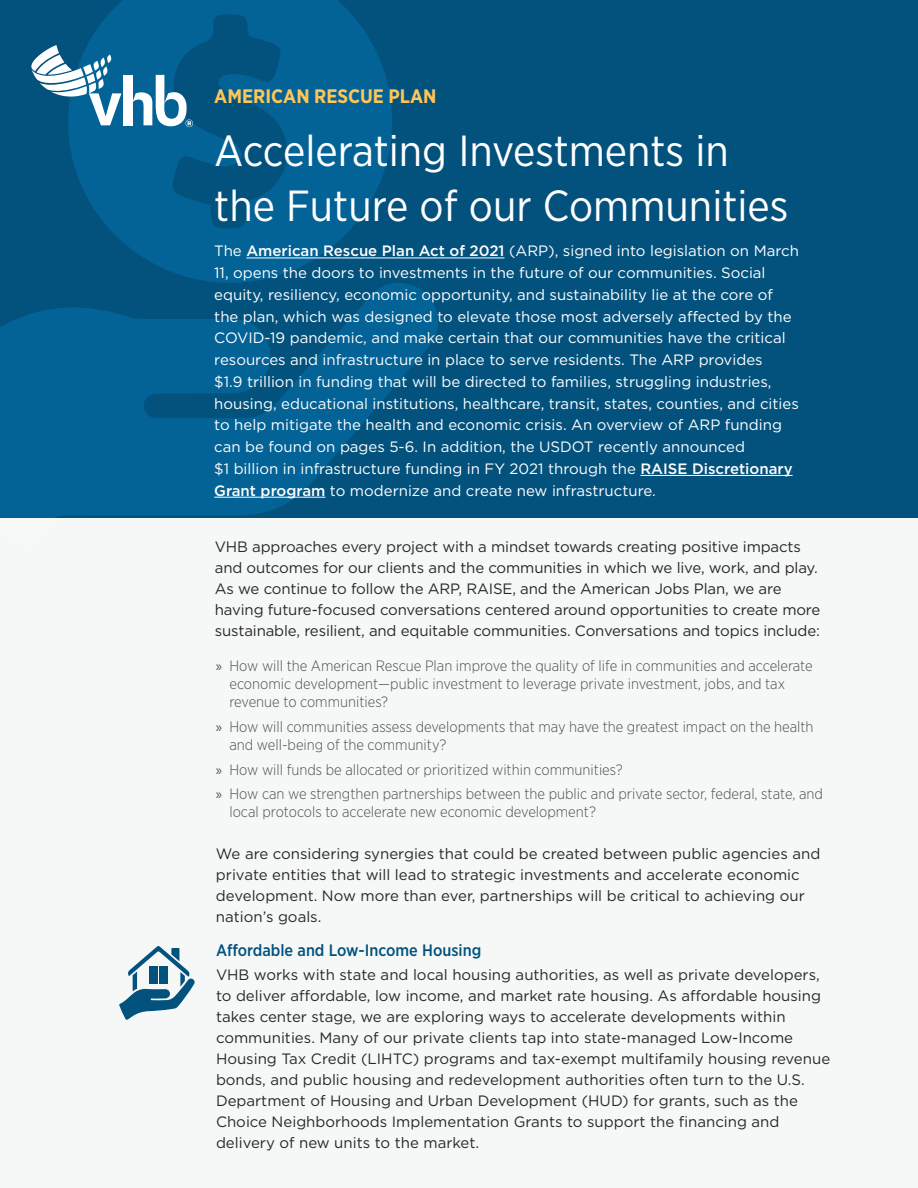
<style>
.page{position:relative;width:918px;height:1188px;background:#fff}
.page>*{position:absolute;margin:0;border:0;box-sizing:border-box;transform-origin:0 0}
.t1{font:43.5px/55.5px "Gotham Narrow";color:#fff}
.t2{font:700 19.5px "Gotham Narrow";color:#ffc557}
.t3{font:500 16.5px "Gotham Narrow";color:#03527e}
.t4{font:15px/21px "Gotham";color:#292829}
.t5{font:15px/21.8px "Gotham";color:#fff}
.t6{font:300 15px/18px "Gotham Narrow";color:#4d4d4f}
.s1{font-weight:500}
.s2{font-family:"Myriad Pro";font-weight:400}
</style>
<div class="page">
<div style="left:0;top:190px;width:918px;height:998px;background:#f6f8f8"></div>
<div style="left:0;top:0;width:918px;height:517px;background:#03527e"></div>
<svg style="left:0;top:283px;width:441px;height:235px;fill:#036296"></svg>
<svg style="left:68px;top:0;width:324px;height:283px;fill:#036296"></svg>
<svg style="left:119px;top:946px;width:76px;height:74px"></svg>
<div style="left:123px;top:75px;width:9px;height:50px;background:#fff"></div>
<svg style="left:31px;top:45px;width:90px;height:80px"></svg>
<svg style="left:132px;top:75px;width:61px;height:52px"></svg>
<hr style="left:246px;top:258px;width:259px;height:1px;background:#fff">
<hr style="left:640px;top:475px;width:153px;height:1px;background:#fff">
<hr style="left:214px;top:497px;width:111px;height:1px;background:#fff">
<h2 class="t2" style="left:214px;top:84px;width:224px">AMERICAN RESCUE PLAN</h2>
<h1 class="t1" style="left:214px;top:122px;width:576px">Accelerating Investments in the Future of our Communities</h1>
<p class="t5" style="left:214px;top:240px;width:586px">The <span class="s1">American Rescue Plan Act of 2021</span> (ARP), signed into legislation on March 11, opens the doors to investments in the future of our communities. Social equity, resiliency, economic opportunity, and sustainability lie at the core of the plan, which was designed to elevate those most adversely affected by the COVID-19 pandemic, and make certain that our communities have the critical resources and infrastructure in place to serve residents. The ARP provides<br>$1.9 trillion in funding that will be directed to families, struggling industries, housing, educational institutions, healthcare, transit, states, counties, and cities to help mitigate the health and economic crisis. An overview of ARP funding can be found on pages 5-6. In addition, the USDOT recently announced<br>$1 billion in infrastructure funding in FY 2021 through the <span class="s1">RAISE Discretionary Grant program</span> to modernize and create new infrastructure.</p>
<p class="t4" style="left:215px;top:536px;width:607px">VHB approaches every project with a mindset towards creating positive impacts and outcomes for our clients and the communities in which we live, work, and play.<br>As we continue to follow the ARP, RAISE, and the American Jobs Plan, we are having future-focused conversations centered around opportunities to create more sustainable, resilient, and equitable communities. Conversations and topics include:</p>
<p class="t6" style="left:229px;top:656px;width:585px;text-indent:-14px"><span class="s2">»</span> How will the American Rescue Plan improve the quality of life in communities and accelerate economic development—public investment to leverage private investment, jobs, and tax revenue to communities?</p>
<p class="t6" style="left:229px;top:717px;width:586px;text-indent:-14px"><span class="s2">»</span> How will communities assess developments that may have the greatest impact on the health and well-being of the community?</p>
<p class="t6" style="left:216px;top:757px;width:609px;line-height:24.8px"><span class="s2">»</span> How will funds be allocated or prioritized within communities?<br><span class="s2">»</span> How can we strengthen partnerships between the public and private sector, federal, state, and</p>
<p class="t6" style="left:229px;top:803px;width:368px">local protocols to accelerate new economic development?</p>
<p class="t4" style="left:216px;top:842px;width:606px">We are considering synergies that could be created between public agencies and private entities that will lead to strategic investments and accelerate economic development. Now more than ever, partnerships will be critical to achieving our nation’s goals.</p>
<p class="t3" style="left:216px;top:940px;width:267px">Affordable and Low-Income Housing</p>
<p class="t4" style="left:216px;top:963px;width:616px">VHB works with state and local housing authorities, as well as private developers, to deliver affordable, low income, and market rate housing. As affordable housing takes center stage, we are exploring ways to accelerate developments within communities. Many of our private clients tap into state-managed Low-Income Housing Tax Credit (LIHTC) programs and tax-exempt multifamily housing revenue bonds, and public housing and redevelopment authorities often turn to the U.S.<br>Department of Housing and Urban Development (HUD) for grants, such as the Choice Neighborhoods Implementation Grants to support the financing and delivery of new units to the market.</p>
</div>
